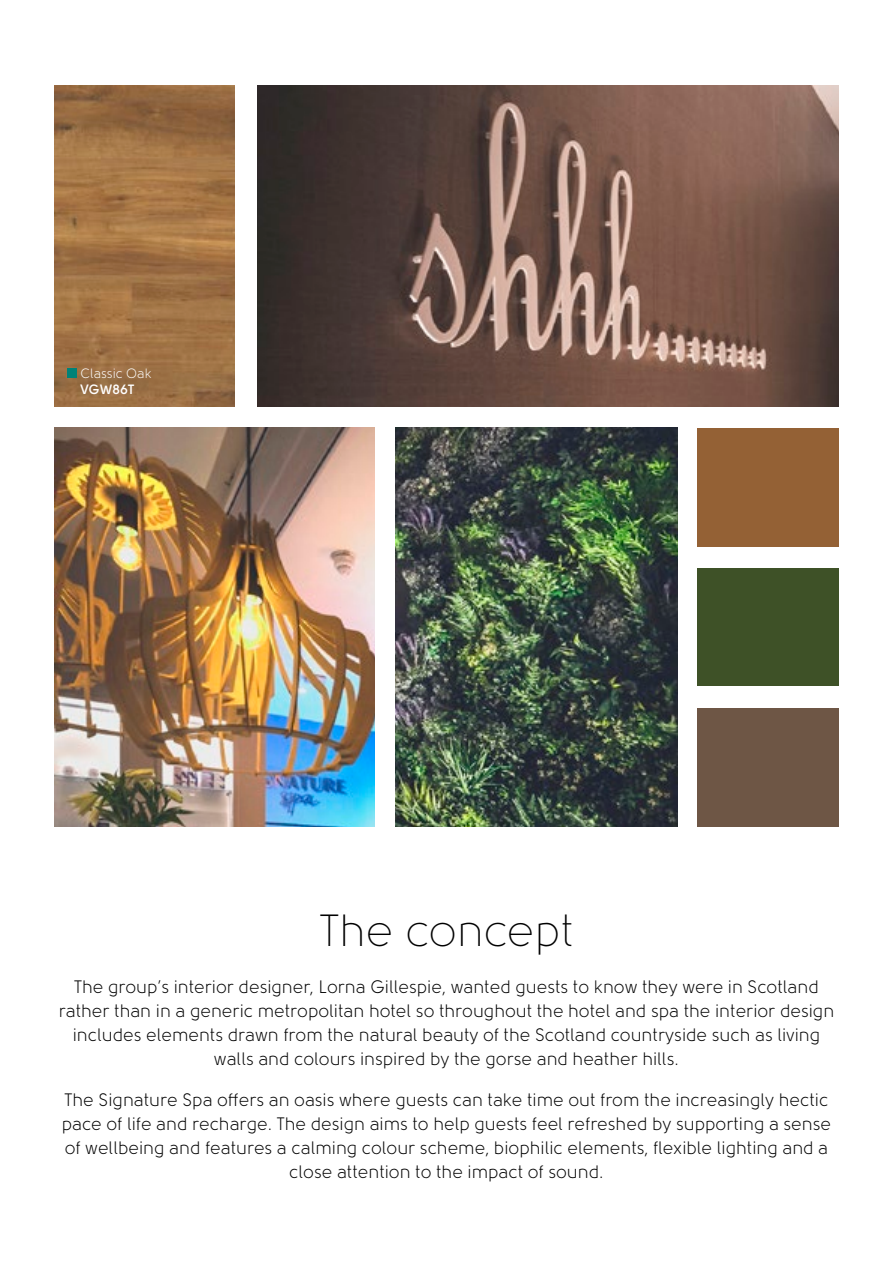
<style>
.page{position:relative;width:893px;height:1263px;background:#fff}
.page>*{position:absolute;margin:0;border:0;box-sizing:border-box;transform-origin:0 0}
.t1{font:300 45px "Solomon";color:#000}
.t2{font:18px/24px "Solomon";color:#000;text-align:center}
.t3{font:13.5px/16.2px "Solomon";color:#fff}
.s1{font-weight:700}
</style>
<div class="page">
<img style="left:55px;top:85px;width:180px;height:321px">
<img style="left:396px;top:428px;width:281px;height:398px">
<img style="left:54px;top:428px;width:321px;height:398px">
<div style="left:697px;top:428px;width:142px;height:118px;background:#946135"></div>
<div style="left:697px;top:708px;width:142px;height:118px;background:#6e5645"></div>
<div style="left:697px;top:568px;width:142px;height:118px;background:#3e5127"></div>
<div style="left:67px;top:368px;width:10px;height:10px;background:#008278"></div>
<img style="left:258px;top:85px;width:581px;height:321px">
<p class="t3" style="left:81px;top:365px;width:73px">Classic Oak<br><span class="s1">VGW86T</span></p>
<p class="t1" style="left:319px;top:907px;width:256px">The concept</p>
<p class="t2" style="left:59px;top:975px;width:777px">The group’s interior designer, Lorna Gillespie, wanted guests to know they were in Scotland rather than in a generic metropolitan hotel so throughout the hotel and spa the interior design includes elements drawn from the natural beauty of the Scotland countryside such as living walls and colours inspired by the gorse and heather hills.</p>
<p class="t2" style="left:62px;top:1088px;width:771px">The Signature Spa offers an oasis where guests can take time out from the increasingly hectic pace of life and recharge. The design aims to help guests feel refreshed by supporting a sense of wellbeing and features a calming colour scheme, biophilic elements, flexible lighting and a close attention to the impact of sound.</p>
</div>
